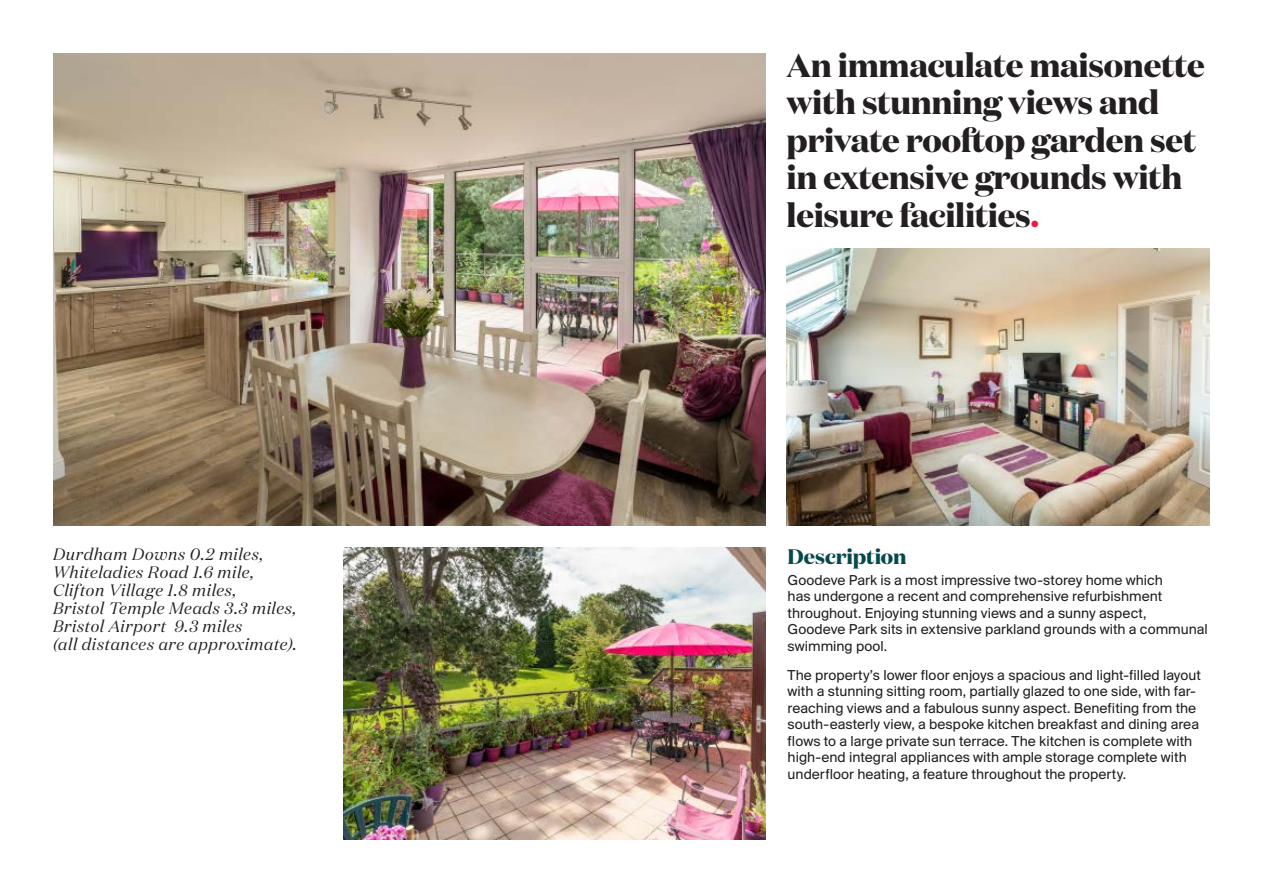
<style>
.page{position:relative;width:1263px;height:893px;background:#fff}
.page>*{position:absolute;margin:0;border:0;box-sizing:border-box;transform-origin:0 0}
.t1{font:700 33px/37.5px "Domaine Display Test";letter-spacing:-.01em;color:#231f20}
.t2{font:700 21px "Domaine Display Test";letter-spacing:-.005em;color:#06484b}
.t3{font:italic 16.5px/18px "Domaine Display";letter-spacing:.035em;color:#231f20}
.t4{font:15px/16.5px "Suisse BP Intl";color:#231f20}
.s1{color:#ed1943}
</style>
<div class="page">
<img style="left:343px;top:547px;width:422px;height:293px">
<img style="left:53px;top:53px;width:712px;height:472px">
<img style="left:786px;top:248px;width:424px;height:277px">
<p class="t3" style="left:53px;top:545px;width:245px">Durdham Downs 0.2 miles,<br>Whiteladies Road 1.6 mile,<br>Clifton Village 1.8 miles,<br>Bristol Temple Meads 3.3 miles,<br>Bristol Airport 9.3 miles<br>(all distances are approximate).</p>
<h1 class="t1" style="left:786px;top:46px;width:420px">An immaculate maisonette with stunning views and private rooftop garden set in extensive grounds with leisure facilities<span class="s1">.</span></h1>
<h2 class="t2" style="left:788px;top:543px;width:120px">Description</h2>
<p class="t4" style="left:788px;top:571px;width:422px">Goodeve Park is a most impressive two-storey home which<br>has undergone a recent and comprehensive refurbishment throughout. Enjoying stunning views and a sunny aspect, Goodeve Park sits in extensive parkland grounds with a communal swimming pool.</p>
<p class="t4" style="left:788px;top:666px;width:415px">The property’s lower floor enjoys a spacious and light-filled layout with a stunning sitting room, partially glazed to one side, with far&shy;reaching views and a fabulous sunny aspect. Benefiting from the south-easterly view, a bespoke kitchen breakfast and dining area flows to a large private sun terrace. The kitchen is complete with high-end integral appliances with ample storage complete with underfloor heating, a feature throughout the property.</p>
</div>
